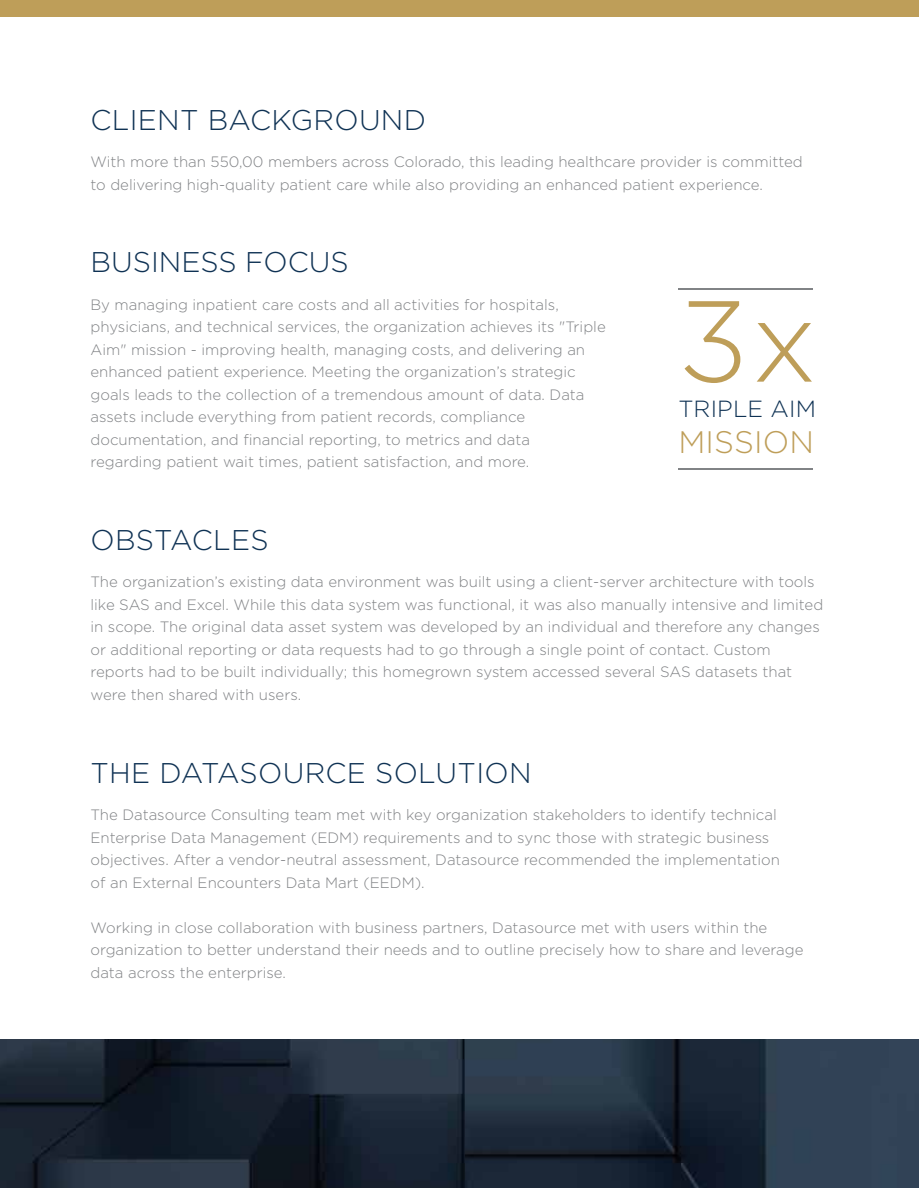
<style>
.page{position:relative;width:919px;height:1188px;background:#fff}
.page>*{position:absolute;margin:0;border:0;box-sizing:border-box;transform-origin:0 0}
.t1{font:300 114.9px "Gotham";color:#be9e59}
.t2{font:300 31.05px "Gotham";letter-spacing:.005em;color:#be9e59}
.t3{font:300 28.5px "Gotham";letter-spacing:.01em;color:#0f3254}
.t4{font:300 23.4px "Gotham";letter-spacing:.005em;color:#0f3254}
.t5{font:300 15px/22.5px "Gotham";color:#808285}
</style>
<div class="page">
<hr style="left:678px;top:468px;width:134px;height:2px;background:#818386">
<hr style="left:678px;top:288px;width:134px;height:1px;background:#818386">
<img style="left:0;top:1039px;width:918px;height:149px">
<div style="left:0;top:0;width:918px;height:16px;background:#be9e59"></div>
<h3 class="t3" style="left:90px;top:104px;width:337px">CLIENT BACKGROUND</h3>
<p class="t5" style="left:90px;top:150px;width:713px">With more than 550,00 members across Colorado, this leading healthcare provider is committed to delivering high-quality patient care while also providing an enhanced patient experience.</p>
<h3 class="t3" style="left:90px;top:246px;width:259px">BUSINESS FOCUS</h3>
<p class="t5" style="left:90px;top:293px;width:516px">By managing inpatient care costs and all activities for hospitals, physicians, and technical services, the organization achieves its "Triple Aim" mission - improving health, managing costs, and delivering an enhanced patient experience. Meeting the organization’s strategic goals leads to the collection of a tremendous amount of data. Data assets include everything from patient records, compliance documentation, and financial reporting, to metrics and data<br>regarding patient wait times, patient satisfaction, and more.</p>
<h1 class="t1" style="left:678px;top:278px;width:140px">3x</h1>
<h3 class="t4" style="left:678px;top:395px;width:139px">TRIPLE AIM</h3>
<h2 class="t2" style="left:678px;top:425px;width:137px">MISSION</h2>
<h3 class="t3" style="left:90px;top:524px;width:180px">OBSTACLES</h3>
<p class="t5" style="left:90px;top:570px;width:734px">The organization’s existing data environment was built using a client-server architecture with tools like SAS and Excel. While this data system was functional, it was also manually intensive and limited in scope. The original data asset system was developed by an individual and therefore any changes or additional reporting or data requests had to go through a single point of contact. Custom reports had to be built individually; this homegrown system accessed several SAS datasets that were then shared with users.</p>
<h3 class="t3" style="left:90px;top:757px;width:442px">THE DATASOURCE SOLUTION</h3>
<p class="t5" style="left:90px;top:803px;width:690px">The Datasource Consulting team met with key organization stakeholders to identify technical Enterprise Data Management (EDM) requirements and to sync those with strategic business objectives. After a vendor-neutral assessment, Datasource recommended the implementation of an External Encounters Data Mart (EEDM).</p>
<p class="t5" style="left:90px;top:916px;width:714px">Working in close collaboration with business partners, Datasource met with users within the organization to better understand their needs and to outline precisely how to share and leverage data across the enterprise.</p>
</div>
